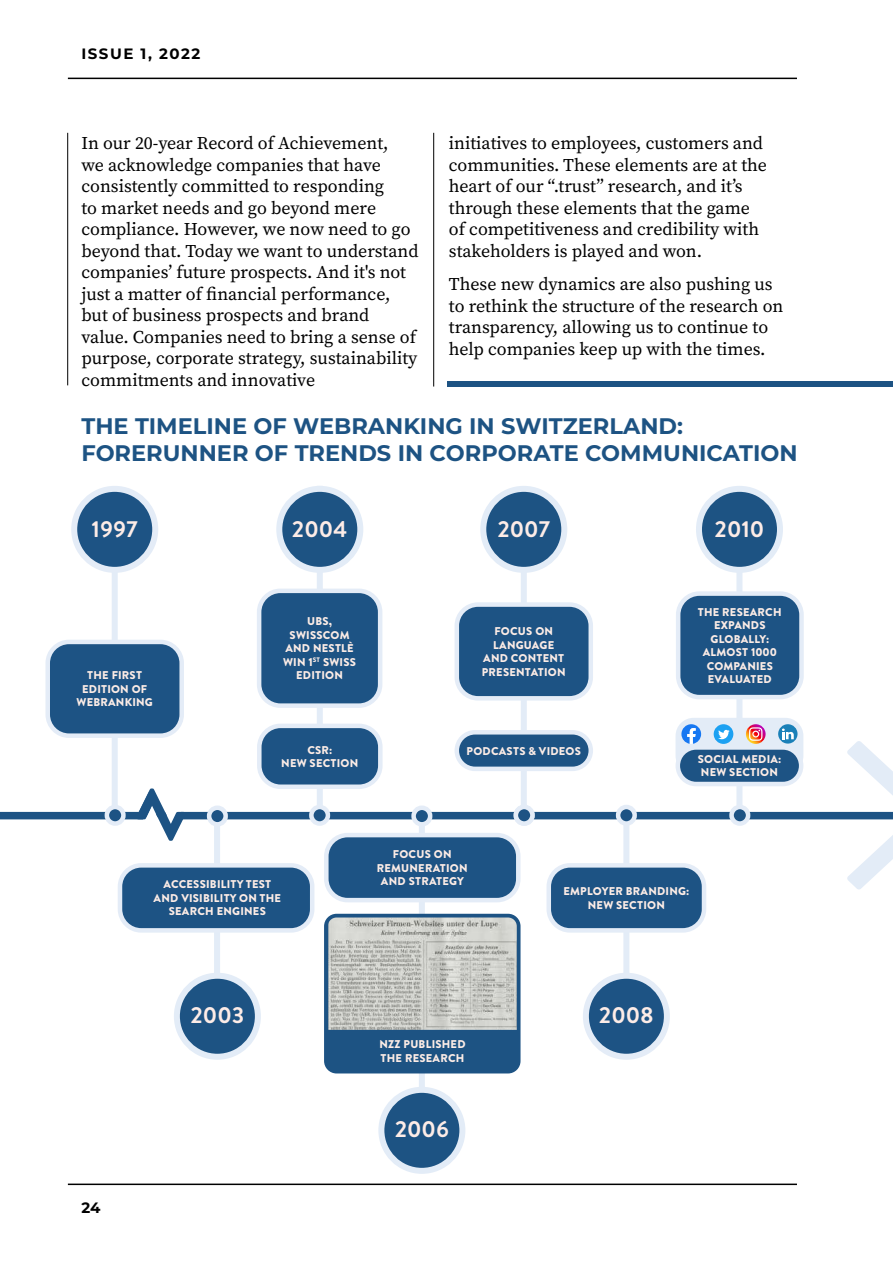
<style>
.page{position:relative;width:893px;height:1263px;background:#fff}
.page>*{position:absolute;margin:0;border:0;box-sizing:border-box;transform-origin:0 0}
.t1{font:700 22.5px/27px "Montserrat";color:#1d5383}
.t2{font:700 22.5px "Brandon Text";color:#fdece7}
.t3{font:18px/21.5px "Source Serif Pro";color:#000}
.t4{font:700 15px "Montserrat";letter-spacing:.1em;color:#000}
.t5{font:900 11.25px/13.5px "Brandon Text";letter-spacing:.02em;color:#fcece6;text-align:center}
</style>
<div class="page">
<div style="left:0;top:812px;width:893px;height:7px;background:#1d5384"></div>
<div style="left:317px;top:486px;width:6px;height:331px;background:#e3ecf7"></div>
<div style="left:279px;top:489px;width:81px;height:81px;background:#1d5383;border-radius:50%"></div>
<div style="left:276px;top:486px;width:87px;height:87px;border:6px solid #e3ecf7;border-radius:50%"></div>
<div style="left:259px;top:726px;width:121px;height:61px;background:#1d5384;border-radius:21px"></div>
<div style="left:257px;top:724px;width:126px;height:65px;border:4px solid #e4ecf7;border-radius:21px"></div>
<div style="left:214px;top:813px;width:6px;height:175px;background:#e3ecf7"></div>
<div style="left:177px;top:976px;width:81px;height:81px;background:#1d5383;border-radius:50%"></div>
<div style="left:174px;top:973px;width:87px;height:87px;border:6px solid #e3ecf7;border-radius:50%"></div>
<div style="left:120px;top:865px;width:192px;height:65px;background:#1d5384;border-radius:21px"></div>
<div style="left:118px;top:863px;width:196px;height:70px;border:4px solid #e4ecf7;border-radius:21px"></div>
<div style="left:419px;top:813px;width:6px;height:307px;background:#e3ecf7"></div>
<div style="left:381px;top:1090px;width:81px;height:81px;background:#1d5383;border-radius:50%"></div>
<div style="left:378px;top:1087px;width:87px;height:87px;border:6px solid #e3ecf7;border-radius:50%"></div>
<div style="left:623px;top:813px;width:6px;height:181px;background:#e3ecf7"></div>
<div style="left:586px;top:976px;width:81px;height:81px;background:#1d5384;border-radius:50%"></div>
<div style="left:583px;top:973px;width:87px;height:87px;border:6px solid #e4ecf7;border-radius:50%"></div>
<div style="left:549px;top:865px;width:155px;height:65px;background:#1d5384;border-radius:21px"></div>
<div style="left:546px;top:863px;width:160px;height:70px;border:4px solid #e4ecf7;border-radius:21px"></div>
<div style="left:112px;top:523px;width:6px;height:294px;background:#e3ecf7"></div>
<div style="left:74px;top:489px;width:81px;height:81px;background:#1d5384;border-radius:50%"></div>
<div style="left:71px;top:486px;width:87px;height:87px;border:6px solid #e4ecf7;border-radius:50%"></div>
<div style="left:521px;top:523px;width:6px;height:294px;background:#e3ecf7"></div>
<div style="left:483px;top:489px;width:81px;height:81px;background:#1d5383;border-radius:50%"></div>
<div style="left:480px;top:486px;width:87px;height:87px;border:6px solid #e3ecf7;border-radius:50%"></div>
<svg style="left:618px;top:807px;width:17px;height:16px"></svg>
<div style="left:616px;top:805px;width:21px;height:21px;border:4px solid #e4ecf7;border-radius:50%"></div>
<svg style="left:311px;top:807px;width:17px;height:16px"></svg>
<div style="left:309px;top:805px;width:21px;height:21px;border:4px solid #e4ecf7;border-radius:50%"></div>
<svg style="left:107px;top:807px;width:16px;height:16px"></svg>
<div style="left:105px;top:805px;width:21px;height:21px;border:4px solid #e4ecf7;border-radius:50%"></div>
<svg style="left:209px;top:808px;width:17px;height:16px"></svg>
<div style="left:207px;top:805px;width:21px;height:21px;border:4px solid #e4ecf7;border-radius:50%"></div>
<svg style="left:414px;top:808px;width:16px;height:16px"></svg>
<div style="left:411px;top:805px;width:21px;height:21px;border:4px solid #e4ecf7;border-radius:50%"></div>
<div style="left:48px;top:642px;width:134px;height:94px;background:#1d5384;border-radius:21px"></div>
<div style="left:45px;top:640px;width:139px;height:98px;border:4px solid #e4ecf7;border-radius:21px"></div>
<svg style="left:847px;top:741px;width:46px;height:148px"></svg>
<hr style="left:68px;top:1183px;width:729px;height:2px;background:#000">
<hr style="left:68px;top:78px;width:729px;height:1px;background:#000">
<hr style="left:67px;top:133px;width:1px;height:252px;background:#000">
<hr style="left:433px;top:133px;width:1px;height:253px;background:#000">
<div style="left:448px;top:381px;width:445px;height:5px;background:#1d5383"></div>
<div style="left:457px;top:732px;width:134px;height:37px;background:#1d5384;border-radius:18px"></div>
<div style="left:455px;top:730px;width:138px;height:41px;border:4px solid #e4ecf7;border-radius:18px"></div>
<svg style="left:516px;top:807px;width:16px;height:16px"></svg>
<div style="left:514px;top:805px;width:21px;height:21px;border:4px solid #e4ecf7;border-radius:50%"></div>
<div style="left:457px;top:605px;width:134px;height:93px;background:#1d5384;border-radius:21px"></div>
<div style="left:455px;top:602px;width:138px;height:98px;border:4px solid #e4ecf7;border-radius:21px"></div>
<div style="left:736px;top:523px;width:6px;height:294px;background:#e3ecf7"></div>
<div style="left:699px;top:489px;width:81px;height:81px;background:#1d5383;border-radius:50%"></div>
<div style="left:696px;top:486px;width:87px;height:87px;border:6px solid #e3ecf7;border-radius:50%"></div>
<svg style="left:731px;top:807px;width:17px;height:16px"></svg>
<div style="left:729px;top:805px;width:21px;height:21px;border:4px solid #e4ecf7;border-radius:50%"></div>
<div style="left:676px;top:718px;width:127px;height:56px;background:#e3ecf7;border-radius:18px"></div>
<svg style="left:681px;top:724px;width:20px;height:20px"></svg>
<div style="left:714px;top:724px;width:19px;height:20px;background:#1ca1f2;border-radius:50%"></div>
<svg style="left:718px;top:730px;width:12px;height:9px"></svg>
<svg style="left:746px;top:724px;width:20px;height:20px"></svg>
<svg style="left:749px;top:727px;width:13px;height:14px"></svg>
<svg style="left:778px;top:724px;width:19px;height:19px"></svg>
<svg style="left:782px;top:728px;width:12px;height:11px"></svg>
<div style="left:678px;top:747px;width:123px;height:37px;background:#1d5384;border-radius:18px"></div>
<div style="left:676px;top:745px;width:127px;height:41px;border:4px solid #e4ecf7;border-radius:18px"></div>
<div style="left:678px;top:594px;width:123px;height:103px;background:#1d5384;border-radius:21px"></div>
<div style="left:676px;top:591px;width:128px;height:108px;border:4px solid #e4ecf7;border-radius:21px"></div>
<img style="left:329px;top:917px;width:189px;height:113px">
<div style="left:324px;top:914px;width:196px;height:159px;border:4px solid #1d5384;border-radius:11px"></div>
<div style="left:327px;top:1030px;width:191px;height:40px;background:#1d5383"></div>
<div style="left:326px;top:835px;width:192px;height:65px;background:#1d5384;border-radius:21px"></div>
<div style="left:324px;top:833px;width:196px;height:69px;border:4px solid #e4ecf7;border-radius:21px"></div>
<div style="left:259px;top:591px;width:121px;height:115px;background:#1d5384;border-radius:21px"></div>
<div style="left:257px;top:589px;width:125px;height:119px;border:4px solid #e4ecf7;border-radius:21px"></div>
<svg style="left:135px;top:788px;width:52px;height:53px"></svg>
<p class="t4" style="left:81px;top:43px;width:120px">ISSUE 1, 2022</p>
<p class="t3" style="left:81px;top:133px;width:339px">In our 20-year Record of Achievement,<br>we acknowledge companies that have consistently committed to responding<br>to market needs and go beyond mere compliance. However, we now need to go beyond that. Today we want to understand companies’ future prospects. And it's not just a matter of financial performance, but of business prospects and brand value. Companies need to bring a sense of purpose, corporate strategy, sustainability commitments and innovative</p>
<p class="t3" style="left:449px;top:133px;width:320px">initiatives to employees, customers and communities. These elements are at the heart of our “.trust” research, and it’s through these elements that the game of competitiveness and credibility with stakeholders is played and won.</p>
<p class="t3" style="left:449px;top:274px;width:336px">These new dynamics are also pushing us to rethink the structure of the research on transparency, allowing us to continue to help companies keep up with the times.</p>
<p class="t1" style="left:81px;top:411px;width:718px">THE TIMELINE OF WEBRANKING IN SWITZERLAND:<br>FORERUNNER OF TRENDS IN CORPORATE COMMUNICATION</p>
<p class="t2" style="left:92px;top:514px;width:48px">1997</p>
<p class="t2" style="left:497px;top:514px;width:54px">2007</p>
<p class="t2" style="left:292px;top:514px;width:57px">2004</p>
<p class="t5" style="left:77px;top:668px;width:78px">THE FIRST<br>EDITION OF<br>WEBRANKING</p>
<p class="t5" style="left:283px;top:614px;width:74px">UBS,<br>SWISSCOM<br>AND NESTLÈ<br>WIN 1<sup>ST</sup> SWISS<br>EDITION</p>
<p class="t5" style="left:281px;top:743px;width:79px">CSR:<br>NEW SECTION</p>
<p class="t5" style="left:482px;top:624px;width:85px">FOCUS ON<br>LANGUAGE<br>AND CONTENT<br>PRESENTATION</p>
<p class="t5" style="left:467px;top:744px;width:116px">PODCASTS &amp; VIDEOS</p>
<p class="t2" style="left:715px;top:514px;width:51px">2010</p>
<p class="t5" style="left:698px;top:605px;width:85px">THE RESEARCH<br>EXPANDS<br>GLOBALLY:<br>ALMOST 1000<br>COMPANIES<br>EVALUATED</p>
<p class="t5" style="left:698px;top:752px;width:85px;text-align:left">SOCIAL MEDIA:<br>NEW SECTION</p>
<p class="t5" style="left:154px;top:877px;width:129px">ACCESSIBILITY TEST<br>AND VISIBILITY ON THE<br>SEARCH ENGINES</p>
<p class="t5" style="left:377px;top:847px;width:92px">FOCUS ON<br>REMUNERATION<br>AND STRATEGY</p>
<p class="t5" style="left:563px;top:884px;width:127px">EMPLOYER BRANDING:<br>NEW SECTION</p>
<p class="t4" style="left:81px;top:1196px;width:21px">24</p>
<p class="t2" style="left:190px;top:1000px;width:55px">2003</p>
<p class="t5" style="left:379px;top:1037px;width:88px;text-align:left">NZZ PUBLISHED<br>THE RESEARCH</p>
<p class="t2" style="left:395px;top:1114px;width:56px">2006</p>
<p class="t2" style="left:599px;top:1000px;width:56px">2008</p>
</div>
